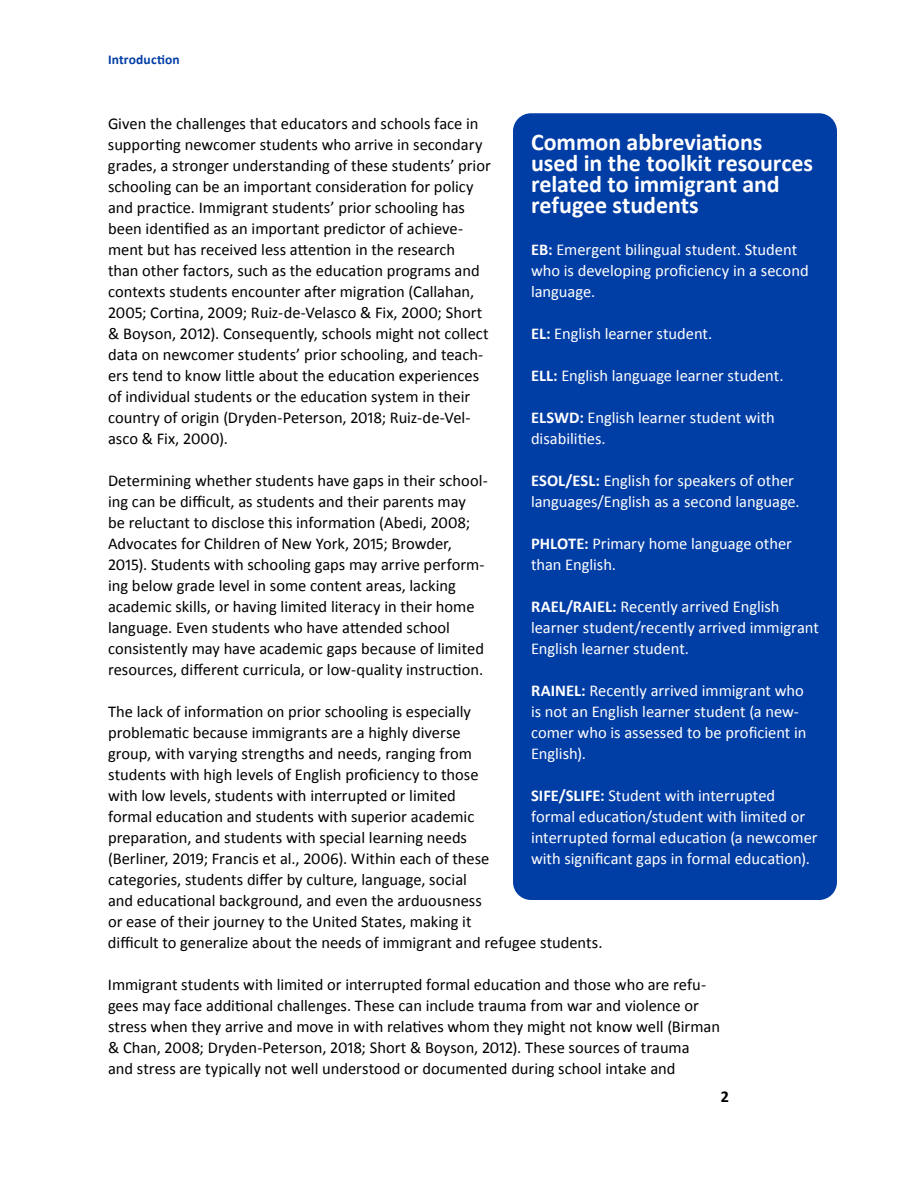
<style>
.page{position:relative;width:918px;height:1188px;background:#fff}
.page>*{position:absolute;margin:0;border:0;box-sizing:border-box;transform-origin:0 0}
.t1{font:700 24px/21px "Calibri";letter-spacing:-.005em;color:#fff}
.t2{font:16.5px/21px "Calibri";color:#000}
.t3{font:16.5px/21px "Calibri";letter-spacing:-.005em;color:#fff}
.t4{font:700 16.5px "Calibri";color:#000}
.t5{font:700 13.5px "Calibri";color:#003da5}
.s1{font-weight:700}
</style>
<div class="page">
<div style="left:513px;top:113px;width:324px;height:787px;background:#003da5;border-radius:18px"></div>
<p class="t5" style="left:108px;top:51px;width:73px">Introduction</p>
<p class="t2" style="left:108px;top:113px;width:384px">Given the challenges that educators and schools face in supporting newcomer students who arrive in secondary grades, a stronger understanding of these students’ prior schooling can be an important consideration for policy and practice . Immigrant students’ prior schooling has been identified as an important predictor of achieve&shy;ment but has received less attention in the research<br>than other factors, such as the education programs and contexts students encounter after migration (Callahan, 2005; Cortina, 2009; Ruiz-de-Velasco &amp; Fix, 2000; Short &amp; Boyson, 2012) . Consequently, schools might not collect data on newcomer students’ prior schooling, and teach&shy;ers tend to know little about the education experiences of individual students or the education system in their country of origin (Dryden-Peterson, 2018; Ruiz-de-Vel&shy;asco &amp; Fix, 2000) .</p>
<p class="t2" style="left:108px;top:470px;width:381px">Determining whether students have gaps in their school&shy;ing can be difficult, as students and their parents may<br>be reluctant to disclose this information (Abedi, 2008; Advocates for Children of New York, 2015; Browder, 2015) . Students with schooling gaps may arrive perform&shy;ing below grade level in some content areas, lacking academic skills, or having limited literacy in their home language . Even students who have attended school consistently may have academic gaps because of limited resources, different curricula, or low-quality instruction .</p>
<p class="t2" style="left:108px;top:701px;width:383px">The lack of information on prior schooling is especially problematic because immigrants are a highly diverse group, with varying strengths and needs, ranging from students with high levels of English proficiency to those with low levels, students with interrupted or limited formal education and students with superior academic preparation, and students with special learning needs (Berliner, 2019; Francis et al ., 2006) . Within each of these categories, students differ by culture, language, social and educational background, and even the arduousness or ease of their journey to the United States, making it</p>
<h5 class="t1" style="left:531px;top:132px;width:283px">Common abbreviations used in the toolkit resources related to immigrant and refugee students</h5>
<p class="t3" style="left:531px;top:239px;width:279px"><span class="s1">EB:</span> Emergent bilingual student . Student who is developing proficiency in a second language .</p>
<p class="t3" style="left:531px;top:323px;width:183px"><span class="s1">EL:</span> English learner student .</p>
<p class="t3" style="left:531px;top:365px;width:254px"><span class="s1">ELL:</span> English language learner student .</p>
<p class="t3" style="left:531px;top:407px;width:245px"><span class="s1">ELSWD:</span> English learner student with disabilities .</p>
<p class="t3" style="left:531px;top:470px;width:270px"><span class="s1">ESOL/ESL:</span> English for speakers of other languages/English as a second language .</p>
<p class="t3" style="left:531px;top:533px;width:262px"><span class="s1">PHLOTE:</span> Primary home language other than English .</p>
<p class="t3" style="left:531px;top:596px;width:289px"><span class="s1">RAEL/RAIEL:</span> Recently arrived English learner student/recently arrived immigrant<br>English learner student .</p>
<p class="t3" style="left:531px;top:680px;width:277px"><span class="s1">RAINEL:</span> Recently arrived immigrant who is not an English learner student (a new&shy;comer who is assessed to be proficient in<br>English) .</p>
<p class="t3" style="left:531px;top:785px;width:288px"><span class="s1">SIFE/SLIFE:</span> Student with interrupted formal education/student with limited or interrupted formal education (a newcomer with significant gaps in formal education) .</p>
<p class="t2" style="left:108px;top:932px;width:496px">difficult to generalize about the needs of immigrant and refugee students .</p>
<p class="t2" style="left:108px;top:974px;width:614px">Immigrant students with limited or interrupted formal education and those who are refu&shy;gees may face additional challenges . These can include trauma from war and violence or stress when they arrive and move in with relatives whom they might not know well (Birman &amp; Chan, 2008; Dryden-Peterson, 2018; Short &amp; Boyson, 2012) . These sources of trauma<br>and stress are typically not well understood or documented during school intake and</p>
<p class="t4" style="left:721px;top:1086px;width:10px">2</p>
</div>
